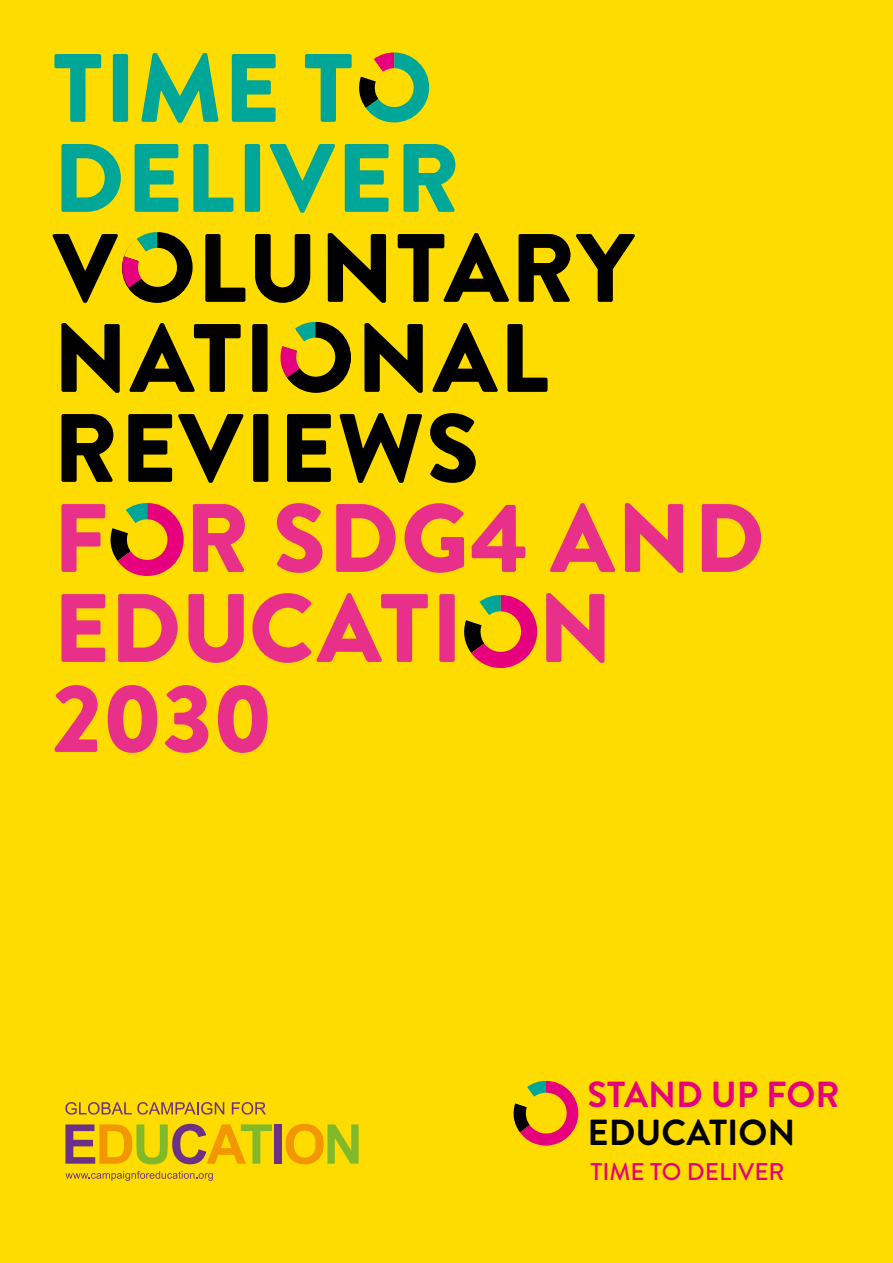
<style>
.page{position:relative;width:893px;height:1263px;background:#ffdc00}
.page>*{position:absolute;margin:0;border:0;box-sizing:border-box;transform-origin:0 0}
.t1{font:900 96.9px/90px "Brandon Grotesque";letter-spacing:.02em;color:#000}
.t2{font:900 96.9px/90px "Brandon Grotesque";letter-spacing:.005em;color:#e8308a}
.t3{font:900 96.9px/90px "Brandon Grotesque";letter-spacing:.02em;color:#00a697}
.t4{font:700 36.15px "Brandon Grotesque";color:#e6007d}
.t5{font:700 36.15px "Brandon Grotesque";color:#000}
.t6{font:500 24.15px "Brandon Grotesque";color:#e6007d}
</style>
<div class="page">
<svg style="left:65px;top:1102px;width:159px;height:13px"></svg>
<svg style="left:232px;top:1102px;width:34px;height:13px"></svg>
<svg style="left:65px;top:1171px;width:148px;height:10px"></svg>
<svg style="left:65px;top:1124px;width:207px;height:40px"></svg>
<div style="left:274px;top:1124px;width:8px;height:40px;background:#6b3189"></div>
<svg style="left:286px;top:1124px;width:73px;height:40px"></svg>
<svg style="left:359px;top:53px;width:70px;height:69px"></svg>
<svg style="left:110px;top:503px;width:74px;height:73px"></svg>
<svg style="left:464px;top:595px;width:73px;height:73px"></svg>
<svg style="left:122px;top:232px;width:71px;height:70px"></svg>
<svg style="left:280px;top:322px;width:71px;height:70px"></svg>
<svg style="left:513px;top:1081px;width:65px;height:64px"></svg>
<p class="t3" style="left:53px;top:45px;width:408px">TIME T<br>DELIVER</p>
<p class="t1" style="left:53px;top:225px;width:582px">VOLUNTARY<br>NATIONAL<br>REVIEWS</p>
<p class="t2" style="left:52px;top:495px;width:714px">F R SDG4 AND<br>EDUCATI N<br>2030</p>
<p class="t4" style="left:588px;top:1069px;width:254px">STAND UP FOR</p>
<p class="t5" style="left:588px;top:1107px;width:209px">EDUCATION</p>
<p class="t6" style="left:590px;top:1155px;width:196px">TIME TO DELIVER</p>
</div>
